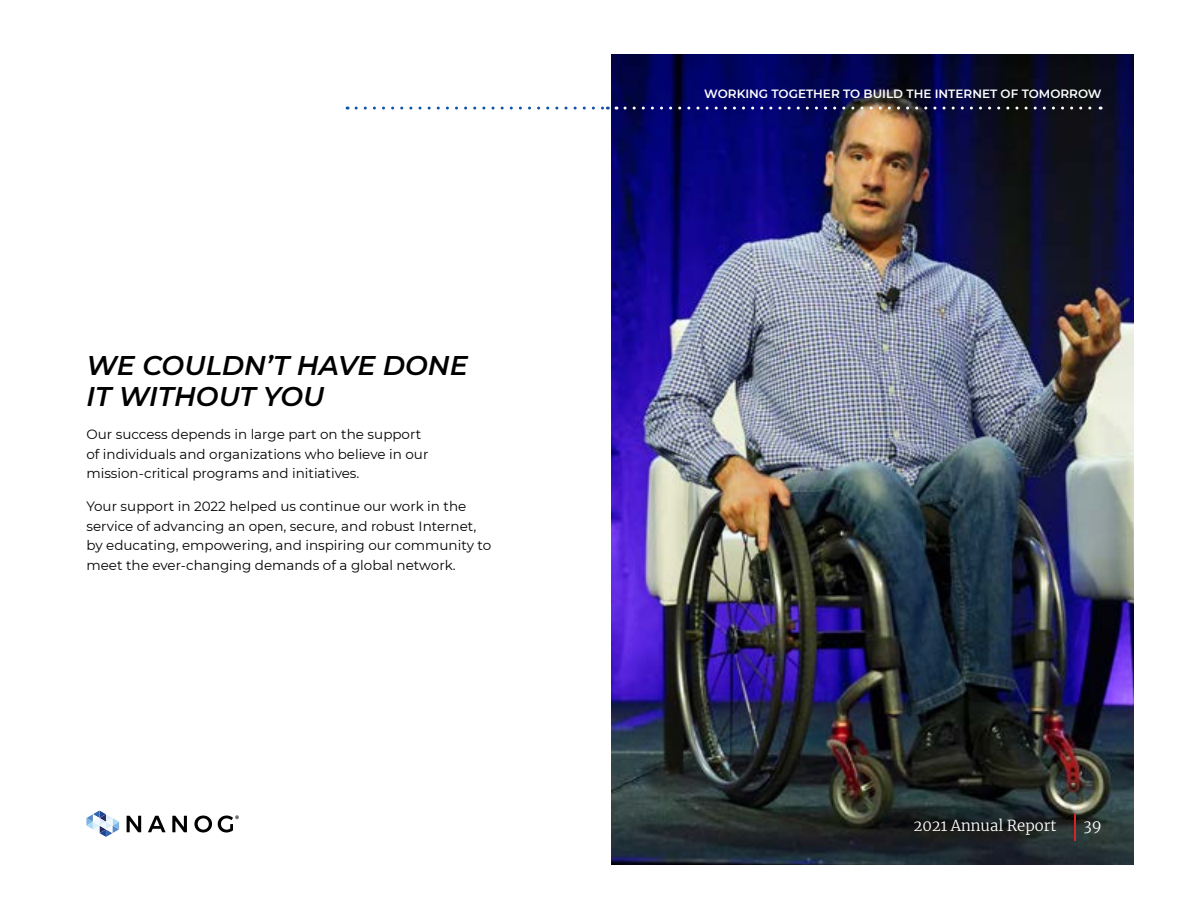
<style>
.page{position:relative;width:1188px;height:918px;background:#fff}
.page>*{position:absolute;margin:0;border:0;box-sizing:border-box;transform-origin:0 0}
.t1{font:italic 600 27px/31.5px "Montserrat";color:#000}
.t2{font:300 15px "Merriweather";color:#fff}
.t3{font:13.5px/19.5px "Montserrat";color:#000}
.t4{font:600 12px "Montserrat";color:#fff}
</style>
<div class="page">
<img style="left:612px;top:55px;width:522px;height:810px">
<hr style="left:1074px;top:814px;width:2px;height:27px;background:#d2242a">
<svg style="left:625px;top:107px;width:476px;height:3px"></svg>
<svg style="left:86px;top:811px;width:33px;height:26px"></svg>
<svg style="left:127px;top:816px;width:14px;height:16px"></svg>
<svg style="left:148px;top:816px;width:18px;height:16px"></svg>
<svg style="left:172px;top:816px;width:15px;height:16px"></svg>
<svg style="left:194px;top:816px;width:18px;height:17px"></svg>
<svg style="left:218px;top:815px;width:21px;height:18px"></svg>
<svg style="left:356px;top:107px;width:252px;height:3px"></svg>
<h1 class="t1" style="left:86px;top:348px;width:383px">WE COULDN’T HAVE DONE<br>IT WITHOUT YOU</h1>
<p class="t3" style="left:86px;top:424px;width:344px">Our success depends in large part on the support of individuals and organizations who believe in our mission-critical programs and initiatives.</p>
<p class="t3" style="left:86px;top:496px;width:406px">Your support in 2022 helped us continue our work in the service of advancing an open, secure, and robust Internet, by educating, empowering, and inspiring our community to meet the ever-changing demands of a global network.</p>
<p class="t4" style="left:704px;top:85px;width:399px">WORKING TOGETHER TO BUILD THE INTERNET OF TOMORROW</p>
<p class="t2" style="left:913px;top:815px;width:145px">2021 Annual Report</p>
<p class="t2" style="left:1083px;top:815px;width:20px">39</p>
</div>
